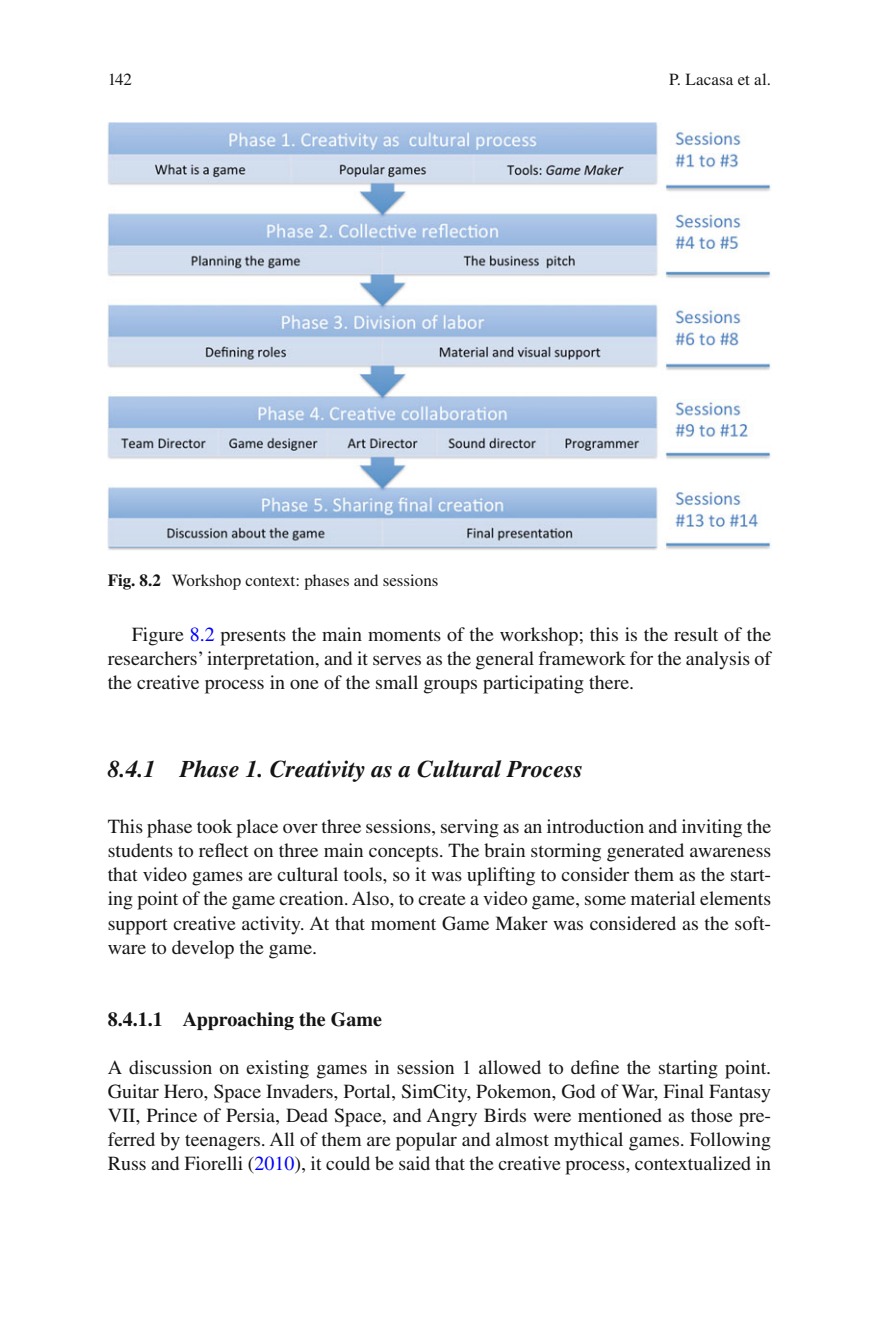
<style>
.page{position:relative;width:879px;height:1333px;background:#fff}
.page>*{position:absolute;margin:0;border:0;box-sizing:border-box;transform-origin:0 0}
.t1{font:italic 700 24px "Qblblm Cthnyt Times";color:#131413}
.t2{font:20px/24px "Jdcxgy Kmmjsc Times";color:#131413;text-align:justify}
.t3{font:700 20px "Ykpwsm Bvvdfn Times";color:#131413}
.t4{font:17px "Jdcxgy Kmmjsc Times";color:#131413}
.s1{font-family:"Ykpwsm Bvvdfn Times";font-weight:700}
.s2{color:#00f}
</style>
<div class="page">
<img style="left:108px;top:122px;width:663px;height:428px">
<p class="t4" style="left:108px;top:73px;width:26px">142</p>
<p class="t4" style="left:108px;top:574px;width:332px"><span class="s1">Fig. 8.2</span> Workshop context: phases and sessions</p>
<p class="t4" style="left:669px;top:73px;width:104px">P. Lacasa et al.</p>
<p class="t2" style="left:108px;top:624px;width:665px;text-indent:24px">Figure <span class="s2">8.2</span> presents the main moments of the workshop; this is the result of the researchers’ interpretation, and it serves as the general framework for the analysis of the creative process in one of the small groups participating there.</p>
<p class="t1" style="left:108px;top:760px;width:477px">8.4.1 Phase 1. Creativity as a Cultural Process</p>
<p class="t2" style="left:108px;top:816px;width:665px">This phase took place over three sessions, serving as an introduction and inviting the students to reflect on three main concepts. The brain storming generated awareness that video games are cultural tools, so it was uplifting to consider them as the start&shy;ing point of the game creation. Also, to create a video game, some material elements support creative activity. At that moment Game Maker was considered as the soft&shy;ware to develop the game.</p>
<p class="t3" style="left:108px;top:1011px;width:276px">8.4.1.1 Approaching the Game</p>
<p class="t2" style="left:108px;top:1056px;width:665px">A discussion on existing games in session 1 allowed to define the starting point.<br>Guitar Hero, Space Invaders, Portal, SimCity, Pokemon, God of War, Final Fantasy VII, Prince of Persia, Dead Space, and Angry Birds were mentioned as those pre&shy;ferred by teenagers. All of them are popular and almost mythical games. Following Russ and Fiorelli ( <span class="s2">2010</span> ), it could be said that the creative process, contextualized in</p>
</div>
